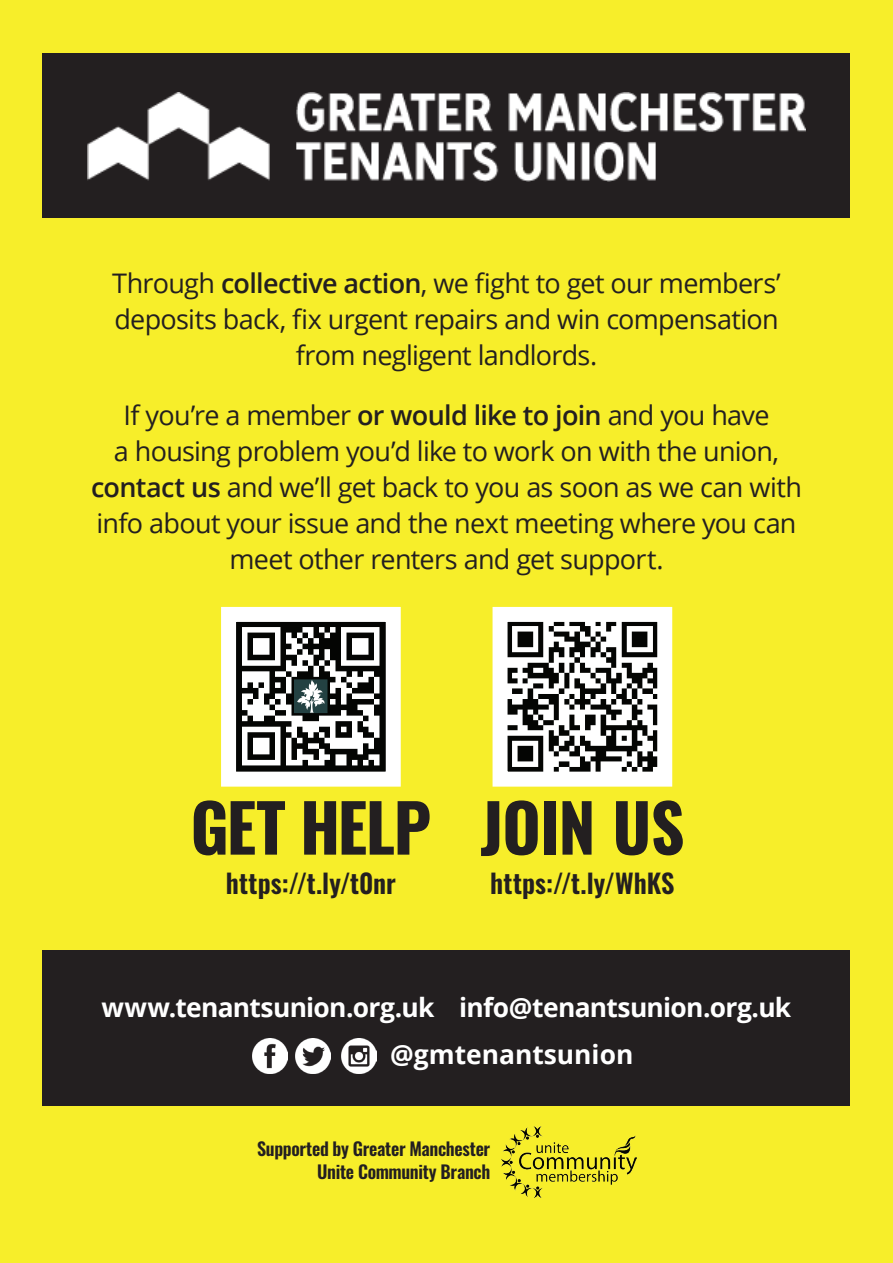
<style>
.page{position:relative;width:893px;height:1263px;background:#f7ee2a}
.page>*{position:absolute;margin:0;border:0;box-sizing:border-box;transform-origin:0 0}
.t1{font:700 66px "Oswald";letter-spacing:-.02em;color:#231f20}
.t2{font:27px/36px "Open Sans";letter-spacing:-.025em;color:#231f20;text-align:center}
.t3{font:700 26.4px/46.5px "Open Sans";letter-spacing:-.025em;color:#fff}
.t4{font:600 26.4px "Oswald";letter-spacing:.005em;color:#231f20}
.t5{font:600 18px/22.5px "Oswald";letter-spacing:-.02em;color:#231f20;text-align:right}
.s1{font-weight:600}
</style>
<div class="page">
<div style="left:43px;top:53px;width:807px;height:165px;background:#231f20"></div>
<img style="left:88px;top:92px;width:717px;height:90px">
<svg style="left:492px;top:606px;width:181px;height:181px;background:#acaca9"></svg>
<svg style="left:221px;top:606px;width:180px;height:181px;background:#9a9b99"></svg>
<div style="left:43px;top:950px;width:807px;height:156px;background:#231f20"></div>
<img style="left:252px;top:1038px;width:35px;height:35px">
<img style="left:341px;top:1038px;width:35px;height:35px">
<img style="left:296px;top:1038px;width:35px;height:35px">
<img style="left:501px;top:1127px;width:136px;height:70px">
<p class="t2" style="left:112px;top:264px;width:670px">Through <span class="s1">collective action</span>, we fight to get our members’ deposits back, fix urgent repairs and win compensation from negligent landlords.</p>
<p class="t2" style="left:91px;top:396px;width:712px">If you’re a member <span class="s1">or would like to join</span> and you have<br>a housing problem you’d like to work on with the union, <span class="s1">contact us</span> and we’ll get back to you as soon as we can with info about your issue and the next meeting where you can meet other renters and get support.</p>
<h1 class="t1" style="left:190px;top:793px;width:242px">GET HELP</h1>
<p class="t4" style="left:226px;top:870px;width:172px">https://t.ly/t0nr</p>
<h1 class="t1" style="left:480px;top:793px;width:206px">JOIN US</h1>
<p class="t4" style="left:490px;top:870px;width:186px">https://t.ly/WhKS</p>
<p class="t3" style="left:390px;top:984px;width:403px;text-indent:-289px">www.tenantsunion.org.uk info@tenantsunion.org.uk @gmtenantsunion</p>
<p class="t5" style="left:257px;top:1139px;width:235px">Supported by Greater Manchester<br>Unite Community Branch</p>
</div>
